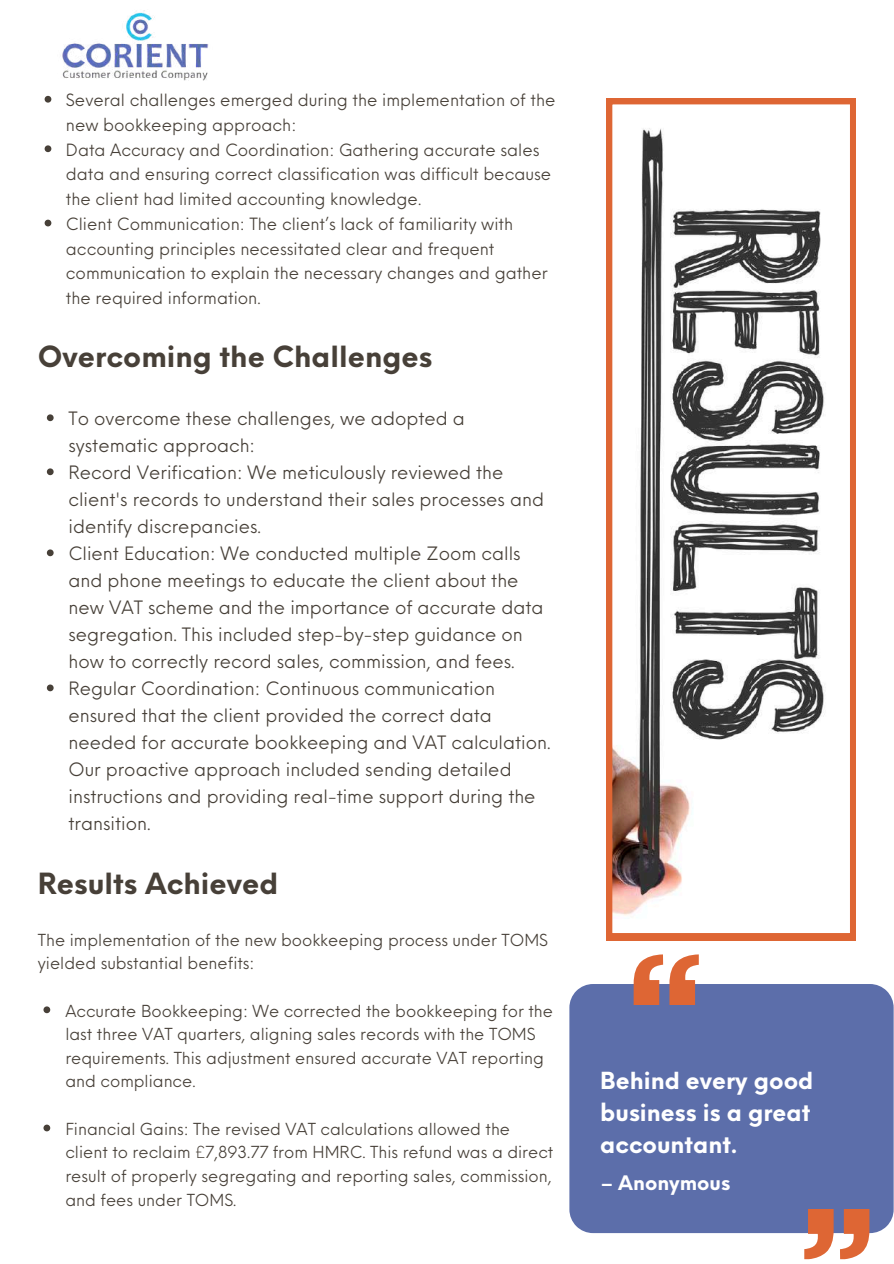
<style>
.page{position:relative;width:894px;height:1264px;background:#fff}
.page>*{position:absolute;margin:0;border:0;box-sizing:border-box;transform-origin:0 0}
.t1{font:700 28.5px "Neue Einstellung";color:#474038}
.t2{font:700 22.95px/32.1px "Neue Einstellung";color:#fff}
.t3{font:700 19.5px "Neue Einstellung";color:#fff}
.t4{font:18px/27px "Neue Einstellung";color:#474038}
.t5{font:16.5px/24.8px "Neue Einstellung";color:#474038}
.t6{font:16.2px/23.7px "Neue Einstellung";color:#474038}
</style>
<div class="page">
<img style="left:62px;top:10px;width:147px;height:70px">
<div style="left:569px;top:984px;width:324px;height:248px;background:#5c6eaa"></div>
<svg style="left:633px;top:954px;width:65px;height:51px"></svg>
<svg style="left:804px;top:1208px;width:65px;height:51px"></svg>
<svg style="left:606px;top:99px;width:249px;height:839px"></svg>
<svg style="left:45px;top:96px;width:6px;height:7px"></svg>
<svg style="left:45px;top:145px;width:6px;height:7px"></svg>
<svg style="left:45px;top:220px;width:6px;height:6px"></svg>
<svg style="left:47px;top:414px;width:7px;height:7px"></svg>
<svg style="left:47px;top:468px;width:7px;height:7px"></svg>
<svg style="left:47px;top:549px;width:7px;height:7px"></svg>
<svg style="left:47px;top:684px;width:7px;height:7px"></svg>
<svg style="left:43px;top:1006px;width:7px;height:7px"></svg>
<svg style="left:43px;top:1124px;width:7px;height:7px"></svg>
<p class="t5" style="left:66px;top:86px;width:491px">Several challenges emerged during the implementation of the new bookkeeping approach:<br>Data Accuracy and Coordination: Gathering accurate sales data and ensuring correct classification was difficult because the client had limited accounting knowledge.<br>Client Communication: The client’s lack of familiarity with accounting principles necessitated clear and frequent communication to explain the necessary changes and gather the required information.</p>
<h1 class="t1" style="left:38px;top:331px;width:396px">Overcoming the Challenges</h1>
<p class="t4" style="left:68px;top:402px;width:483px">To overcome these challenges, we adopted a systematic approach:<br>Record Verification: We meticulously reviewed the client's records to understand their sales processes and identify discrepancies.<br>Client Education: We conducted multiple Zoom calls and phone meetings to educate the client about the new VAT scheme and the importance of accurate data segregation. This included step-by-step guidance on how to correctly record sales, commission, and fees.<br>Regular Coordination: Continuous communication ensured that the client provided the correct data needed for accurate bookkeeping and VAT calculation.<br>Our proactive approach included sending detailed instructions and providing real-time support during the transition.</p>
<h1 class="t1" style="left:38px;top:857px;width:242px">Results Achieved</h1>
<p class="t6" style="left:38px;top:926px;width:511px">The implementation of the new bookkeeping process under TOMS yielded substantial benefits:</p>
<p class="t6" style="left:65px;top:997px;width:489px">Accurate Bookkeeping: We corrected the bookkeeping for the last three VAT quarters, aligning sales records with the TOMS requirements. This adjustment ensured accurate VAT reporting and compliance.</p>
<p class="t6" style="left:65px;top:1115px;width:489px">Financial Gains: The revised VAT calculations allowed the client to reclaim £7,893.77 from HMRC. This refund was a direct result of properly segregating and reporting sales, commission, and fees under TOMS.</p>
<p class="t2" style="left:600px;top:1061px;width:214px">Behind every good business is a great accountant.</p>
<p class="t3" style="left:600px;top:1165px;width:131px">– Anonymous</p>
</div>
